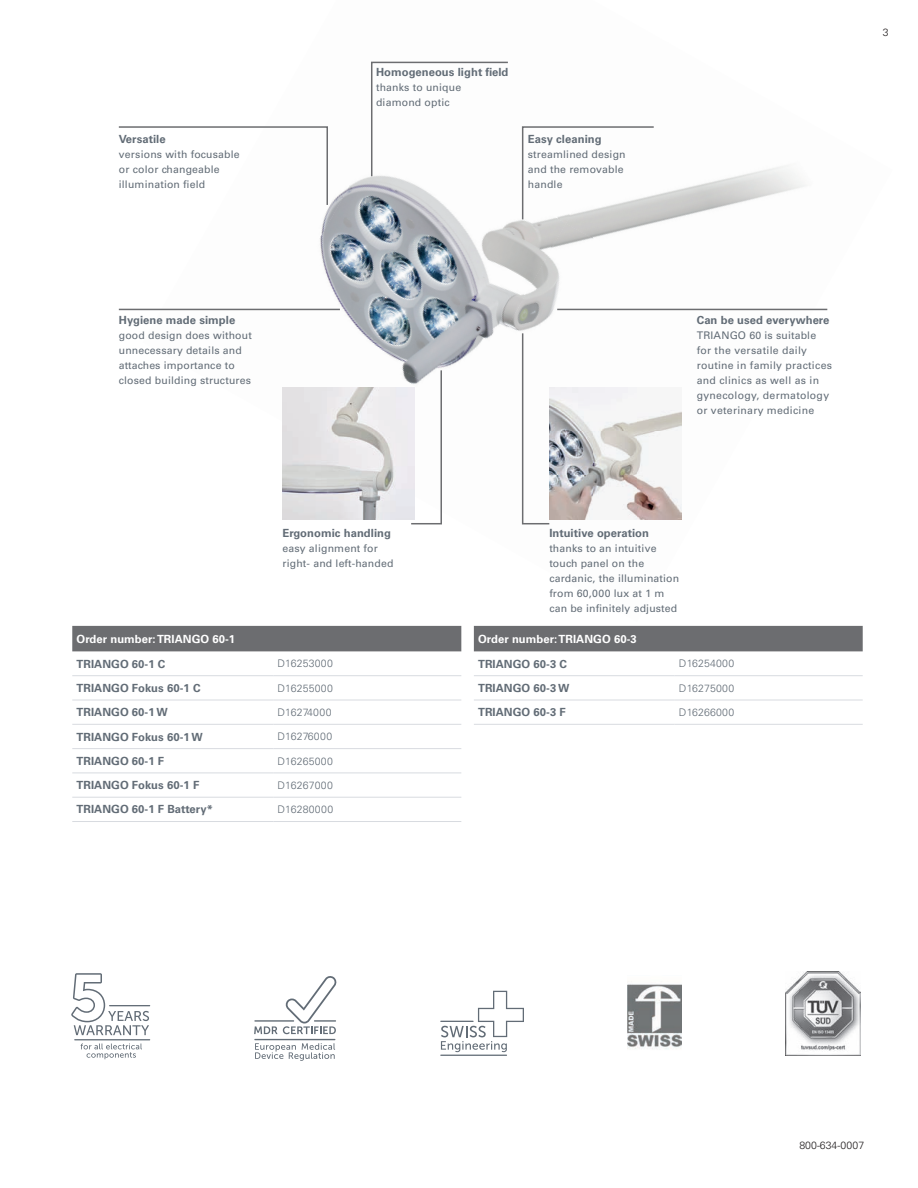
<style>
.page{position:relative;width:918px;height:1188px;background:#fff}
.page>*{position:absolute;margin:0;border:0;box-sizing:border-box;transform-origin:0 0}
.t1{font:700 11.25px "Univers LT Std";letter-spacing:.005em;color:#626c76}
.t2{font:700 11.25px "Univers LT Std";letter-spacing:.005em;color:#fff}
.t3{font:10.5px/15px "Univers LT Std";letter-spacing:.015em;color:#626c76}
.t4{font:300 10.5px "Univers LT Std";letter-spacing:.015em;color:#626c76}
.t5{font:300 10.5px "Univers LT Std";color:#231f20}
</style>
<div class="page">
<svg style="left:81px;top:1043px;width:61px;height:16px"></svg>
<svg style="left:71px;top:973px;width:78px;height:62px"></svg>
<hr style="left:74px;top:1039px;width:76px;height:1px;background:#626c76">
<hr style="left:109px;top:1005px;width:41px;height:1px;background:#626c76">
<svg style="left:441px;top:991px;width:83px;height:61px"></svg>
<hr style="left:440px;top:1055px;width:67px;height:1px;background:#626c76">
<hr style="left:440px;top:1021px;width:34px;height:1px;background:#626c76">
<hr style="left:254px;top:1039px;width:81px;height:1px;background:#626c76">
<svg style="left:255px;top:1043px;width:80px;height:18px"></svg>
<svg style="left:254px;top:976px;width:82px;height:58px"></svg>
<img style="left:786px;top:971px;width:74px;height:85px">
<img style="left:628px;top:984px;width:54px;height:65px">
<img style="left:592px;top:166px;width:236px;height:354px">
<img style="left:320px;top:177px;width:246px;height:180px">
<img style="left:489px;top:223px;width:257px;height:217px">
<img style="left:489px;top:359px;width:32px;height:81px">
<img style="left:232px;top:303px;width:232px;height:192px">
<img style="left:551px;top:519px;width:85px;height:1px">
<hr style="left:119px;top:309px;width:221px;height:1px;background:#6c6d70">
<svg style="left:410px;top:369px;width:33px;height:156px"></svg>
<svg style="left:370px;top:61px;width:139px;height:117px"></svg>
<hr style="left:557px;top:309px;width:270px;height:1px;background:#6c6d70">
<svg style="left:118px;top:126px;width:211px;height:80px"></svg>
<img style="left:283px;top:387px;width:131px;height:132px">
<svg style="left:521px;top:126px;width:134px;height:95px"></svg>
<div style="left:72px;top:626px;width:389px;height:25px;background:#6c6d70"></div>
<hr style="left:72px;top:675px;width:201px;height:1px;background:#d8dbe0">
<hr style="left:273px;top:675px;width:188px;height:1px;background:#d8dbe0">
<hr style="left:72px;top:700px;width:201px;height:1px;background:#d8dbe0">
<hr style="left:273px;top:700px;width:188px;height:1px;background:#d8dbe0">
<hr style="left:72px;top:724px;width:201px;height:1px;background:#d8dbe0">
<hr style="left:273px;top:724px;width:188px;height:1px;background:#d8dbe0">
<hr style="left:72px;top:748px;width:201px;height:1px;background:#d8dbe0">
<hr style="left:273px;top:748px;width:188px;height:1px;background:#d8dbe0">
<hr style="left:72px;top:773px;width:201px;height:1px;background:#d8dbe0">
<hr style="left:273px;top:773px;width:188px;height:1px;background:#d8dbe0">
<hr style="left:72px;top:797px;width:201px;height:1px;background:#d8dbe0">
<hr style="left:273px;top:797px;width:188px;height:1px;background:#d8dbe0">
<hr style="left:72px;top:821px;width:201px;height:1px;background:#d8dbe0">
<hr style="left:273px;top:821px;width:188px;height:1px;background:#d8dbe0">
<div style="left:474px;top:626px;width:389px;height:25px;background:#6c6d70"></div>
<hr style="left:474px;top:675px;width:201px;height:1px;background:#d8dbe0">
<hr style="left:675px;top:675px;width:188px;height:1px;background:#d8dbe0">
<hr style="left:474px;top:700px;width:201px;height:1px;background:#d8dbe0">
<hr style="left:675px;top:700px;width:188px;height:1px;background:#d8dbe0">
<hr style="left:474px;top:724px;width:201px;height:1px;background:#d8dbe0">
<hr style="left:675px;top:724px;width:188px;height:1px;background:#d8dbe0">
<svg style="left:521px;top:332px;width:30px;height:193px"></svg>
<img style="left:549px;top:387px;width:132px;height:132px">
<p class="t1" style="left:119px;top:132px;width:48px">Versatile</p>
<p class="t3" style="left:119px;top:147px;width:122px">versions with focusable or color changeable illumination field</p>
<p class="t1" style="left:376px;top:65px;width:134px">Homogeneous light field</p>
<p class="t3" style="left:376px;top:80px;width:87px">thanks to unique diamond optic</p>
<p class="t1" style="left:528px;top:132px;width:75px">Easy cleaning</p>
<p class="t3" style="left:528px;top:147px;width:99px">streamlined design and the removable handle</p>
<p class="t1" style="left:119px;top:313px;width:118px">Hygiene made simple</p>
<p class="t3" style="left:119px;top:327px;width:135px">good design does without unnecessary details and attaches importance to closed building structures</p>
<p class="t1" style="left:283px;top:527px;width:110px">Ergonomic handling</p>
<p class="t3" style="left:283px;top:541px;width:112px">easy alignment for right- and left-handed</p>
<p class="t1" style="left:697px;top:313px;width:134px">Can be used everywhere</p>
<p class="t3" style="left:697px;top:327px;width:137px">TRIANGO 60 is suitable for the versatile daily routine in family practices and clinics as well as in gynecology, dermatology or veterinary medicine</p>
<p class="t1" style="left:549px;top:527px;width:101px">Intuitive operation</p>
<p class="t3" style="left:549px;top:541px;width:131px">thanks to an intuitive touch panel on the cardanic, the illumination from 60,000 lux at 1 m can be infinitely adjusted</p>
<p class="t2" style="left:77px;top:632px;width:160px">Order number: TRIANGO 60-1</p>
<p class="t1" style="left:77px;top:657px;width:90px">TRIANGO 60-1 C</p>
<p class="t4" style="left:278px;top:657px;width:57px">D16253000</p>
<p class="t1" style="left:77px;top:681px;width:126px">TRIANGO Fokus 60-1 C</p>
<p class="t4" style="left:278px;top:682px;width:57px">D16255000</p>
<p class="t1" style="left:77px;top:706px;width:93px">TRIANGO 60-1 W</p>
<p class="t4" style="left:278px;top:706px;width:56px">D16274000</p>
<p class="t1" style="left:77px;top:730px;width:128px">TRIANGO Fokus 60-1 W</p>
<p class="t4" style="left:278px;top:730px;width:56px">D16276000</p>
<p class="t1" style="left:77px;top:754px;width:89px">TRIANGO 60-1 F</p>
<p class="t4" style="left:278px;top:755px;width:57px">D16265000</p>
<p class="t1" style="left:77px;top:779px;width:124px">TRIANGO Fokus 60-1 F</p>
<p class="t4" style="left:278px;top:779px;width:57px">D16267000</p>
<p class="t1" style="left:77px;top:803px;width:138px">TRIANGO 60-1 F Battery*</p>
<p class="t4" style="left:278px;top:803px;width:57px">D16280000</p>
<p class="t2" style="left:478px;top:632px;width:160px">Order number: TRIANGO 60-3</p>
<p class="t1" style="left:478px;top:657px;width:90px">TRIANGO 60-3 C</p>
<p class="t4" style="left:679px;top:657px;width:57px">D16254000</p>
<p class="t1" style="left:478px;top:681px;width:93px">TRIANGO 60-3 W</p>
<p class="t4" style="left:679px;top:682px;width:57px">D16275000</p>
<p class="t1" style="left:478px;top:706px;width:89px">TRIANGO 60-3 F</p>
<p class="t4" style="left:679px;top:706px;width:57px">D16266000</p>
<p class="t5" style="left:883px;top:26px;width:7px">3</p>
<p class="t5" style="left:799px;top:1139px;width:66px">800-634-0007</p>
</div>
